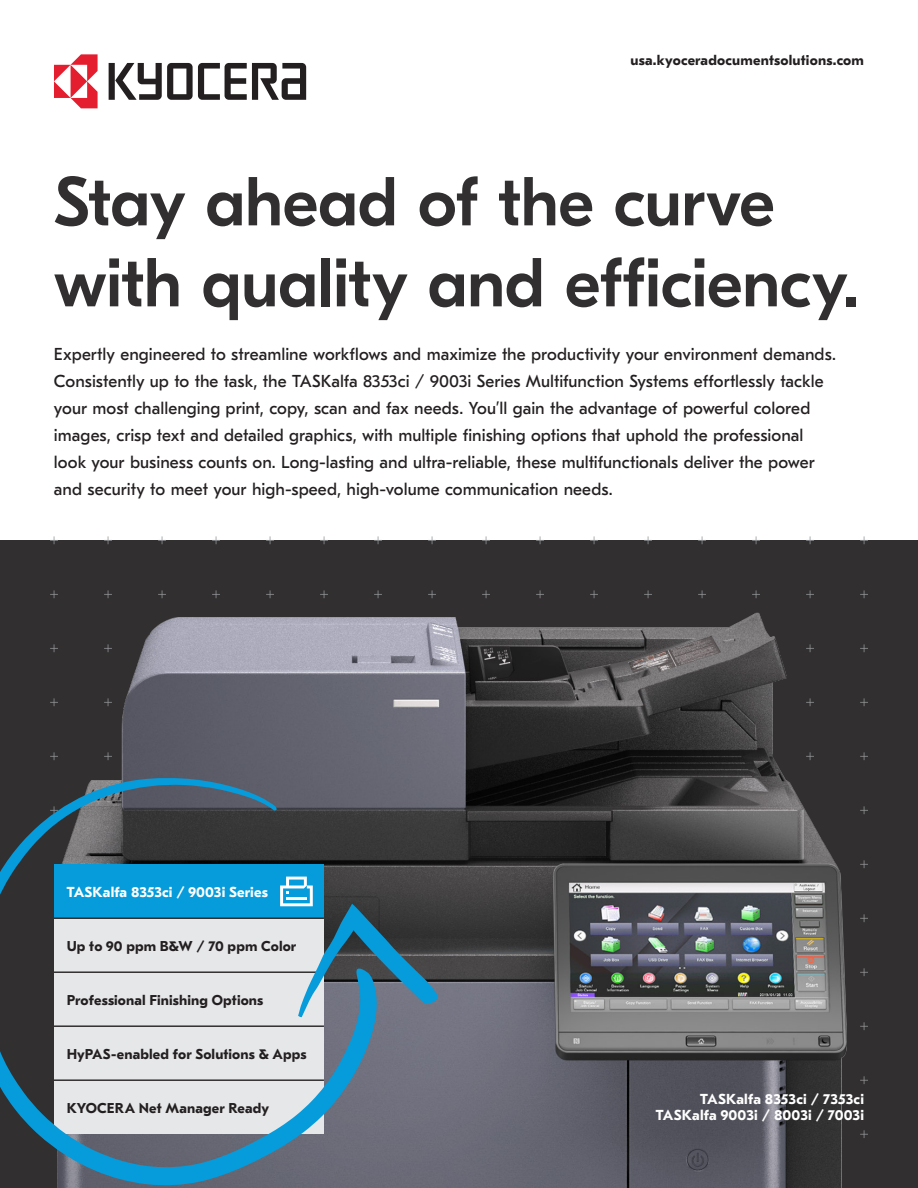
<style>
.page{position:relative;width:918px;height:1188px;background:#fff}
.page>*{position:absolute;margin:0;border:0;box-sizing:border-box;transform-origin:0 0}
.KYO_01_Title{font:500 69px/81px "GT Eesti Pro Display";letter-spacing:-.01em;color:#312f30}
.KYO_03_Subtitle_Regu{font:17.25px/27px "GT Eesti Pro Text";color:#231f20}
.KYO_04_Cover_URL{font:700 14.4px "GT Eesti Pro Text";letter-spacing:.01em;color:#fff}
.KYO_04_Cover_URL-2{font:700 14.25px "GT Eesti Pro Text";letter-spacing:.01em;color:#231f20}
</style>
<div class="page">
<div style="left:0;top:540px;width:918px;height:648px;background:#312f30"></div>
<svg style="left:644px;top:536px;width:8px;height:8px"></svg>
<svg style="left:698px;top:536px;width:8px;height:8px"></svg>
<svg style="left:752px;top:536px;width:8px;height:8px"></svg>
<svg style="left:806px;top:536px;width:8px;height:8px"></svg>
<svg style="left:860px;top:536px;width:8px;height:8px"></svg>
<svg style="left:50px;top:536px;width:8px;height:8px"></svg>
<svg style="left:104px;top:536px;width:8px;height:8px"></svg>
<svg style="left:158px;top:536px;width:8px;height:8px"></svg>
<svg style="left:212px;top:536px;width:8px;height:8px"></svg>
<svg style="left:266px;top:536px;width:8px;height:8px"></svg>
<svg style="left:320px;top:536px;width:8px;height:8px"></svg>
<svg style="left:374px;top:536px;width:8px;height:8px"></svg>
<svg style="left:428px;top:536px;width:8px;height:8px"></svg>
<svg style="left:482px;top:536px;width:8px;height:8px"></svg>
<svg style="left:536px;top:536px;width:8px;height:8px"></svg>
<svg style="left:590px;top:536px;width:8px;height:8px"></svg>
<img style="left:50px;top:590px;width:818px;height:598px">
<svg style="left:109px;top:63px;width:197px;height:37px"></svg>
<svg style="left:54px;top:54px;width:44px;height:54px"></svg>
<svg style="left:0;top:778px;width:377px;height:408px"></svg>
<svg style="left:280px;top:877px;width:158px;height:153px"></svg>
<p class="KYO_04_Cover_URL-2" style="left:630px;top:52px;width:235px">usa.kyoceradocumentsolutions.com</p>
<p class="KYO_01_Title" style="left:54px;top:163px;width:807px">Stay ahead of the curve with quality and efficiency.</p>
<p class="KYO_03_Subtitle_Regu" style="left:54px;top:341px;width:784px">Expertly engineered to streamline workflows and maximize the productivity your environment demands.<br>Consistently up to the task, the TASKalfa 8353ci / 9003i Series Multifunction Systems effortlessly tackle your most challenging print, copy, scan and fax needs. You’ll gain the advantage of powerful colored images, crisp text and detailed graphics, with multiple finishing options that uphold the professional look your business counts on. Long-lasting and ultra-reliable, these multifunctionals deliver the power and security to meet your high-speed, high-volume communication needs.</p>
<p class="KYO_04_Cover_URL" style="left:67px;top:884px;width:202px">TASKalfa 8353ci / 9003i Series</p>
<p class="KYO_04_Cover_URL-2" style="left:67px;top:938px;width:231px">Up to 90 ppm B&amp;W / 70 ppm Color</p>
<p class="KYO_04_Cover_URL-2" style="left:67px;top:992px;width:198px">Professional Finishing Options</p>
<p class="KYO_04_Cover_URL-2" style="left:67px;top:1046px;width:241px">HyPAS-enabled for Solutions &amp; Apps</p>
<p class="KYO_04_Cover_URL-2" style="left:67px;top:1100px;width:204px">KYOCERA Net Manager Ready</p>
<p class="KYO_04_Cover_URL" style="left:700px;top:1091px;width:165px">TASKalfa 8353ci / 7353ci</p>
<p class="KYO_04_Cover_URL" style="left:656px;top:1107px;width:210px">TASKalfa 9003i / 8003i / 7003i</p>
</div>
